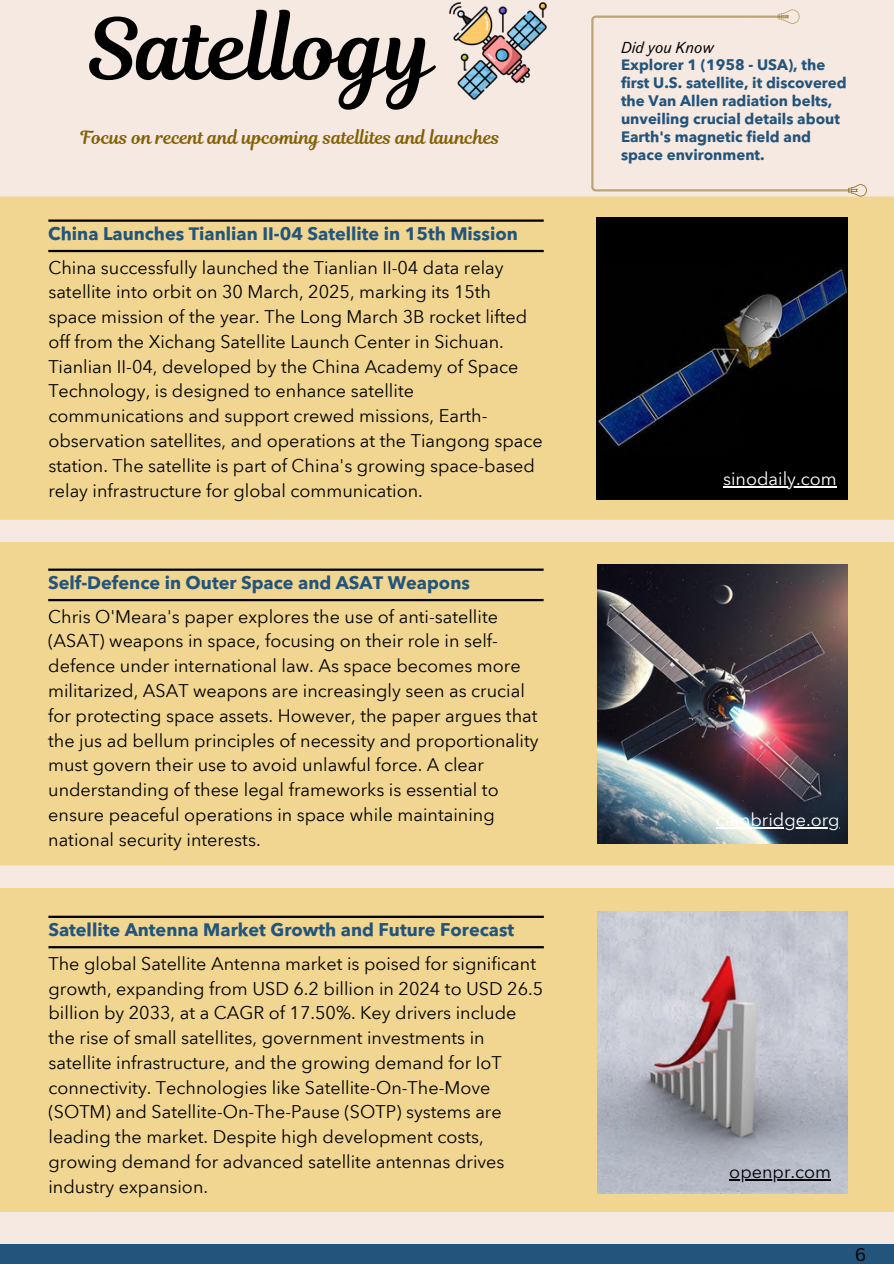
<style>
.page{position:relative;width:894px;height:1264px;background:#fff}
.page>*{position:absolute;margin:0;border:0;box-sizing:border-box;transform-origin:0 0}
.t1{font:84.75px "Magnolia Script";color:#000}
.t2{font:18px/24.8px "Avenir Next Arabic";color:#000}
.t3{font:700 18px "Avenir Next Arabic";color:#23547b}
.t4{font:18px "Magnolia Script";color:#846105}
.t5{font:18px "Avenir Next Arabic";color:#fff}
.t6{font:17.85px "Canva Sans";color:#000}
.t7{font:700 15px/18px "Avenir Next Arabic";color:#23547b}
.t8{font:italic 15px "Touvlo";color:#000}
</style>
<div class="page">
<div style="left:0;top:0;width:893px;height:1263px;background:#f5e9e2"></div>
<div style="left:0;top:196px;width:893px;height:324px;background:#f0d690"></div>
<div style="left:0;top:542px;width:893px;height:323px;background:#f0d690"></div>
<div style="left:0;top:888px;width:893px;height:323px;background:#f0d690"></div>
<div style="left:0;top:1243px;width:893px;height:20px;background:#23547b"></div>
<hr style="left:48px;top:250px;width:495px;height:2px;background:#000">
<hr style="left:48px;top:219px;width:495px;height:3px;background:#000">
<hr style="left:48px;top:599px;width:495px;height:2px;background:#000">
<hr style="left:48px;top:568px;width:495px;height:3px;background:#000">
<hr style="left:48px;top:946px;width:495px;height:2px;background:#000">
<hr style="left:48px;top:915px;width:495px;height:2px;background:#000">
<img style="left:449px;top:2px;width:98px;height:98px">
<svg style="left:591px;top:14px;width:256px;height:178px"></svg>
<hr style="left:746px;top:16px;width:42px;height:2px;background:#846105">
<svg style="left:777px;top:9px;width:22px;height:15px"></svg>
<img style="left:596px;top:217px;width:250px;height:282px">
<svg style="left:847px;top:184px;width:19px;height:12px"></svg>
<img style="left:597px;top:564px;width:250px;height:280px">
<img style="left:597px;top:911px;width:250px;height:281px">
<hr style="left:723px;top:486px;width:113px;height:1px;background:#fff">
<hr style="left:715px;top:827px;width:124px;height:1px;background:#fff">
<hr style="left:729px;top:1179px;width:101px;height:1px;background:#000">
<p class="t1" style="left:87px;top:-10px;width:349px">Satellogy</p>
<p class="t4" style="left:81px;top:124px;width:420px">Focus on recent and upcoming satellites and launches</p>
<p class="t3" style="left:48px;top:223px;width:471px">China Launches Tianlian II-04 Satellite in 15th Mission</p>
<h3 class="t2" style="left:48px;top:255px;width:496px">China successfully launched the Tianlian II-04 data relay satellite into orbit on 30 March, 2025, marking its 15th space mission of the year. The Long March 3B rocket lifted off from the Xichang Satellite Launch Center in Sichuan.<br>Tianlian II-04, developed by the China Academy of Space Technology, is designed to enhance satellite communications and support crewed missions, Earth&shy;observation satellites, and operations at the Tiangong space station. The satellite is part of China's growing space-based relay infrastructure for global communication.</h3>
<p class="t3" style="left:48px;top:572px;width:423px">Self-Defence in Outer Space and ASAT Weapons</p>
<p class="t2" style="left:48px;top:604px;width:492px">Chris O'Meara's paper explores the use of anti-satellite (ASAT) weapons in space, focusing on their role in self&shy;defence under international law. As space becomes more militarized, ASAT weapons are increasingly seen as crucial for protecting space assets. However, the paper argues that the jus ad bellum principles of necessity and proportionality must govern their use to avoid unlawful force. A clear understanding of these legal frameworks is essential to ensure peaceful operations in space while maintaining national security interests.</p>
<p class="t3" style="left:48px;top:919px;width:467px">Satellite Antenna Market Growth and Future Forecast</p>
<p class="t2" style="left:48px;top:951px;width:496px">The global Satellite Antenna market is poised for significant growth, expanding from USD 6.2 billion in 2024 to USD 26.5 billion by 2033, at a CAGR of 17.50%. Key drivers include the rise of small satellites, government investments in satellite infrastructure, and the growing demand for IoT connectivity. Technologies like Satellite-On-The-Move (SOTM) and Satellite-On-The-Pause (SOTP) systems are leading the market. Despite high development costs, growing demand for advanced satellite antennas drives industry expansion.</p>
<p class="t8" style="left:621px;top:36px;width:94px">Did you Know</p>
<h2 class="t7" style="left:621px;top:56px;width:227px">Explorer 1 (1958 - USA), the first U.S. satellite, it discovered the Van Allen radiation belts, unveiling crucial details about<br>Earth's magnetic field and space environment.</h2>
<p class="t5" style="left:723px;top:468px;width:115px">sinodaily.com</p>
<h3 class="t5" style="left:715px;top:809px;width:125px">cambridge.org</h3>
<p class="t2" style="left:729px;top:1159px;width:103px">openpr.com</p>
<h1 class="t6" style="left:854px;top:1241px;width:13px">6</h1>
</div>
